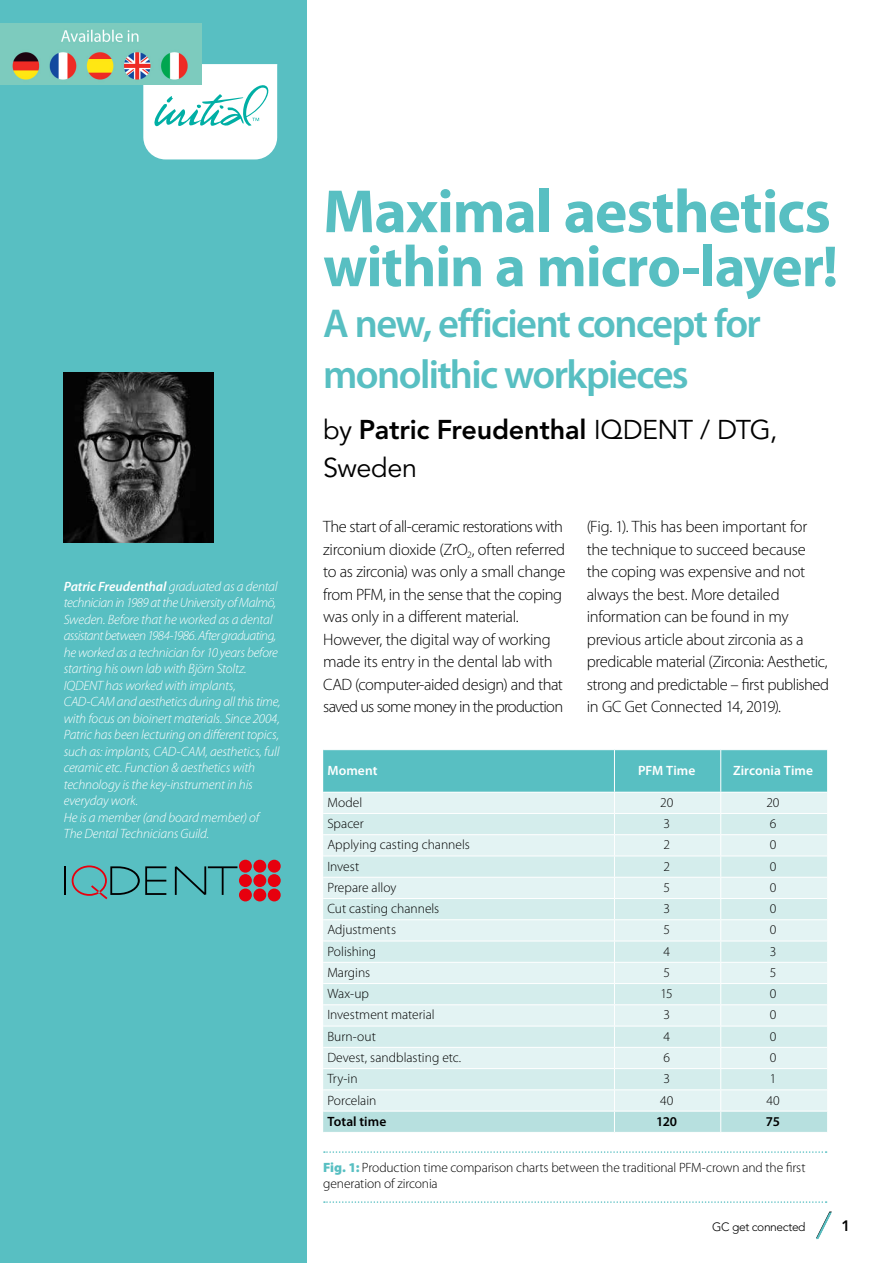
<style>
.page{position:relative;width:893px;height:1263px;background:#fff}
.page>*{position:absolute;margin:0;border:0;box-sizing:border-box;transform-origin:0 0}
.t1{font:700 61.5px "Myriad Pro";letter-spacing:-.015em;color:#58bfc2}
.t2{font:700 58.5px "Myriad Pro";letter-spacing:-.02em;color:#58bfc2}
.t3{font:600 40.5px/51px "Myriad Pro";letter-spacing:-.04em;color:#58bfc2}
.t4{font:27px/37.5px "Avenir LT Std";letter-spacing:-.01em;color:#000}
.t5{font:300 16.5px/22.5px "Myriad Pro";letter-spacing:-.02em;color:#000}
.t6{font:800 15px "Avenir LT Std";color:#000}
.t7{font:italic 300 13.5px/16.5px "Myriad Pro";letter-spacing:-.015em;color:#fff}
.t8{font:300 13.5px/16.5px "Myriad Pro";letter-spacing:-.005em;color:#000}
.t9{font:600 13.5px "Myriad Pro";letter-spacing:.005em;color:#fff}
.t10{font:600 13.5px "Myriad Pro";letter-spacing:.005em;color:#000}
.t11{font:300 12px "Avenir LT Std";letter-spacing:-.03em;color:#000}
.s1{font-weight:600}
.s2{font-weight:800}
.s3{font-weight:900;color:#58bfc2}
</style>
<div class="page">
<div style="left:0;top:0;width:306px;height:1263px;background:#58bfc2"></div>
<img style="left:64px;top:372px;width:150px;height:170px">
<svg style="left:816px;top:1211px;width:16px;height:28px"></svg>
<hr style="left:64px;top:866px;width:2px;height:29px;background:#000">
<svg style="left:175px;top:866px;width:62px;height:29px"></svg>
<svg style="left:72px;top:865px;width:94px;height:34px"></svg>
<div style="left:239px;top:860px;width:13px;height:13px;background:#e7000e;border-radius:50%"></div>
<div style="left:253px;top:860px;width:13px;height:13px;background:#e7000e;border-radius:50%"></div>
<div style="left:268px;top:860px;width:13px;height:13px;background:#e7000e;border-radius:50%"></div>
<div style="left:239px;top:874px;width:13px;height:13px;background:#e7000e;border-radius:50%"></div>
<div style="left:253px;top:874px;width:13px;height:13px;background:#e7000e;border-radius:50%"></div>
<div style="left:268px;top:874px;width:13px;height:13px;background:#e7000e;border-radius:50%"></div>
<div style="left:239px;top:888px;width:13px;height:13px;background:#e7000e;border-radius:50%"></div>
<div style="left:253px;top:888px;width:13px;height:13px;background:#e7000e;border-radius:50%"></div>
<div style="left:268px;top:888px;width:13px;height:13px;background:#e7000e;border-radius:50%"></div>
<svg style="left:323px;top:750px;width:504px;height:382px;background:#cdeaea"></svg>
<svg style="left:324px;top:1151px;width:503px;height:2px"></svg>
<svg style="left:324px;top:1201px;width:503px;height:2px"></svg>
<svg style="left:143px;top:64px;width:134px;height:95px;background:#e3f6f5"></svg>
<img style="left:0;top:24px;width:201px;height:60px">
<p class="t7" style="left:64px;top:578px;width:218px"><span class="s1">Patric Freudenthal</span> graduated as a dental technician in 1989 at the University of Malmö, Sweden. Before that he worked as a dental assistant between 1984-1986. After graduating, he worked as a technician for 10 years before starting his own lab with Björn Stoltz.<br>IQDENT has worked with implants, CAD-CAM and aesthetics during all this time, with focus on bioinert materials. Since 2004, Patric has been lecturing on different topics, such as: implants, CAD-CAM, aesthetics, full ceramic etc. Function &amp; aesthetics with technology is the key-instrument in his everyday work.<br>He is a member (and board member) of The Dental Technicians Guild.</p>
<h1 class="t1" style="left:323px;top:177px;width:509px">Maximal aesthetics</h1>
<h2 class="t2" style="left:323px;top:234px;width:516px">within a micro-layer!</h2>
<h3 class="t3" style="left:323px;top:299px;width:439px">A new, efficient concept for monolithic workpieces</h3>
<h3 class="t4" style="left:323px;top:412px;width:456px">by <span class="s2">Patric Freudenthal</span> IQDENT / DTG,<br>Sweden</h3>
<p class="t5" style="left:323px;top:516px;width:244px">The start of all-ceramic restorations with zirconium dioxide (ZrO<sub>2</sub>, often referred to as zirconia) was only a small change from PFM, in the sense that the coping was only in a different material.<br>However, the digital way of working made its entry in the dental lab with CAD (computer-aided design) and that saved us some money in the production</p>
<p class="t5" style="left:587px;top:516px;width:244px">(Fig. 1). This has been important for the technique to succeed because the coping was expensive and not always the best. More detailed information can be found in my previous article about zirconia as a predicable material (Zirconia: Aesthetic, strong and predictable – first published in GC Get Connected 14, 2019).</p>
<p class="t9" style="left:327px;top:763px;width:52px">Moment</p>
<p class="t9" style="left:638px;top:763px;width:59px">PFM Time</p>
<p class="t9" style="left:733px;top:763px;width:82px">Zirconia Time</p>
<p class="t8" style="left:327px;top:794px;width:36px">Model</p>
<p class="t8" style="left:660px;top:794px;width:15px">20</p>
<p class="t8" style="left:766px;top:794px;width:15px">20</p>
<p class="t8" style="left:327px;top:815px;width:38px">Spacer</p>
<p class="t8" style="left:663px;top:815px;width:8px">3</p>
<p class="t8" style="left:770px;top:815px;width:8px">6</p>
<p class="t8" style="left:327px;top:837px;width:144px">Applying casting channels</p>
<p class="t8" style="left:663px;top:837px;width:8px">2</p>
<p class="t8" style="left:770px;top:837px;width:8px">0</p>
<p class="t8" style="left:327px;top:858px;width:33px">Invest</p>
<p class="t8" style="left:663px;top:858px;width:8px">2</p>
<p class="t8" style="left:770px;top:858px;width:8px">0</p>
<p class="t8" style="left:327px;top:879px;width:71px">Prepare alloy</p>
<p class="t8" style="left:663px;top:879px;width:8px">5</p>
<p class="t8" style="left:770px;top:879px;width:8px">0</p>
<p class="t8" style="left:327px;top:900px;width:113px">Cut casting channels</p>
<p class="t8" style="left:663px;top:900px;width:8px">3</p>
<p class="t8" style="left:770px;top:900px;width:8px">0</p>
<p class="t8" style="left:327px;top:922px;width:70px">Adjustments</p>
<p class="t8" style="left:663px;top:922px;width:8px">5</p>
<p class="t8" style="left:770px;top:922px;width:8px">0</p>
<p class="t8" style="left:327px;top:943px;width:50px">Polishing</p>
<p class="t8" style="left:663px;top:943px;width:8px">4</p>
<p class="t8" style="left:770px;top:943px;width:8px">3</p>
<p class="t8" style="left:327px;top:964px;width:44px">Margins</p>
<p class="t8" style="left:663px;top:964px;width:8px">5</p>
<p class="t8" style="left:770px;top:964px;width:8px">5</p>
<p class="t8" style="left:327px;top:986px;width:43px">Wax-up</p>
<p class="t8" style="left:661px;top:986px;width:14px">15</p>
<p class="t8" style="left:770px;top:986px;width:8px">0</p>
<p class="t8" style="left:327px;top:1007px;width:109px">Investment material</p>
<p class="t8" style="left:663px;top:1007px;width:8px">3</p>
<p class="t8" style="left:770px;top:1007px;width:8px">0</p>
<p class="t8" style="left:327px;top:1028px;width:50px">Burn-out</p>
<p class="t8" style="left:663px;top:1028px;width:8px">4</p>
<p class="t8" style="left:770px;top:1028px;width:8px">0</p>
<p class="t8" style="left:327px;top:1049px;width:135px">Devest, sandblasting etc.</p>
<p class="t8" style="left:663px;top:1049px;width:8px">6</p>
<p class="t8" style="left:770px;top:1049px;width:8px">0</p>
<p class="t8" style="left:327px;top:1071px;width:32px">Try-in</p>
<p class="t8" style="left:663px;top:1071px;width:8px">3</p>
<p class="t8" style="left:770px;top:1071px;width:8px">1</p>
<p class="t8" style="left:327px;top:1092px;width:50px">Porcelain</p>
<p class="t8" style="left:660px;top:1092px;width:15px">40</p>
<p class="t8" style="left:766px;top:1092px;width:15px">40</p>
<p class="t10" style="left:327px;top:1114px;width:60px">Total time</p>
<p class="t10" style="left:656px;top:1114px;width:22px">120</p>
<p class="t10" style="left:766px;top:1114px;width:16px">75</p>
<p class="t8" style="left:323px;top:1159px;width:484px"><span class="s3">Fig. 1:</span> Production time comparison charts between the traditional PFM-crown and the first generation of zirconia</p>
<p class="t11" style="left:712px;top:1219px;width:95px">GC get connected</p>
<p class="t6" style="left:842px;top:1216px;width:10px">1</p>
</div>
